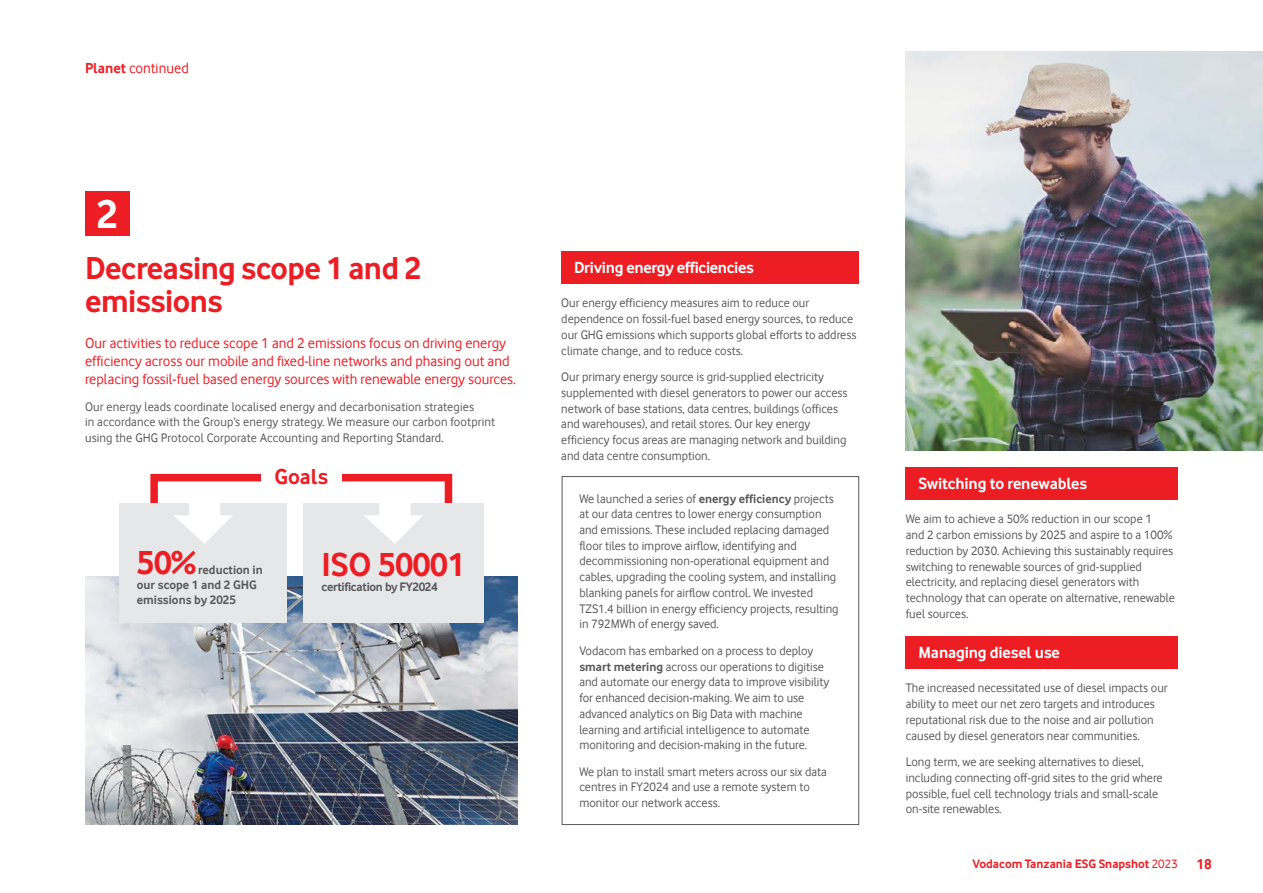
<style>
.page{position:relative;width:1263px;height:893px;background:#fff}
.page>*{position:absolute;margin:0;border:0;box-sizing:border-box;transform-origin:0 0}
.t1{font:700 42px "Vodafone Rg";color:#fff}
.t2{font:700 34.5px "Vodafone Rg";letter-spacing:-.01em;color:#ed1d24}
.t3{font:700 33px/33px "Vodafone Rg";letter-spacing:-.015em;color:#ed1d24}
.t4{font:700 22.5px "Vodafone Rg";color:#ed1d24}
.t5{font:700 16.8px "Vodafone Rg";letter-spacing:-.01em;color:#fff}
.t6{font:15px/18px "Vodafone Rg";color:#ed1d24}
.t7{font:12.75px/15.8px "Vodafone Rg";color:#58595b}
.t8{font:700 12.75px/15px "Vodafone Rg";color:#58595b}
.t9{font:700 12.75px "Vodafone Rg";color:#ed1d24}
.t10{font:700 12.75px "Vodafone Rg";letter-spacing:-.025em;color:#58595b}
.s1{font-weight:700}
.s2{font-weight:400}
.s3{font-size:15px}
</style>
<div class="page">
<img style="left:906px;top:52px;width:357px;height:399px">
<div style="left:85px;top:192px;width:45px;height:44px;background:#ed1d24"></div>
<img style="left:85px;top:576px;width:433px;height:249px">
<div style="left:119px;top:503px;width:168px;height:119px;background:#e6e7e8"></div>
<div style="left:303px;top:503px;width:180px;height:119px;background:#e6e7e8"></div>
<svg style="left:150px;top:473px;width:303px;height:71px"></svg>
<div style="left:561px;top:251px;width:297px;height:33px;background:#ed1d24"></div>
<div style="left:562px;top:476px;width:297px;height:349px;border:1px solid #58595b"></div>
<div style="left:906px;top:467px;width:272px;height:33px;background:#ed1d24"></div>
<div style="left:906px;top:636px;width:272px;height:33px;background:#ed1d24"></div>
<p class="t6" style="left:85px;top:59px;width:105px"><span class="s1">Planet</span> continued</p>
<h1 class="t1" style="left:97px;top:189px;width:23px">2</h1>
<h3 class="t3" style="left:85px;top:251px;width:338px">Decreasing scope 1 and 2 emissions</h3>
<p class="t6" style="left:85px;top:334px;width:432px">Our activities to reduce scope 1 and 2 emissions focus on driving energy efficiency across our mobile and fixed-line networks and phasing out and replacing fossil-fuel based energy sources with renewable energy sources.</p>
<p class="t7" style="left:85px;top:398px;width:412px">Our energy leads coordinate localised energy and decarbonisation strategies<br>in accordance with the Group’s energy strategy. We measure our carbon footprint using the GHG Protocol Corporate Accounting and Reporting Standard.</p>
<h3 class="t4" style="left:274px;top:463px;width:55px">Goals</h3>
<h2 class="t2" style="left:137px;top:543px;width:60px">50%</h2>
<p class="t8" style="left:137px;top:562px;width:127px;text-indent:61px">reduction in our scope 1 and 2 GHG emissions by 2025</p>
<h2 class="t2" style="left:322px;top:545px;width:145px">ISO 50001</h2>
<p class="t10" style="left:322px;top:579px;width:118px">certification by FY2024</p>
<h3 class="t5" style="left:574px;top:258px;width:181px">Driving energy efficiencies</h3>
<p class="t7" style="left:561px;top:295px;width:297px">Our energy efficiency measures aim to reduce our dependence on fossil-fuel based energy sources, to reduce our GHG emissions which supports global efforts to address climate change, and to reduce costs.</p>
<p class="t7" style="left:561px;top:369px;width:288px">Our primary energy source is grid-supplied electricity supplemented with diesel generators to power our access network of base stations, data centres, buildings (offices and warehouses), and retail stores. Our key energy efficiency focus areas are managing network and building and data centre consumption.</p>
<p class="t7" style="left:579px;top:490px;width:261px">We launched a series of <span class="s1">energy efficiency</span> projects at our data centres to lower energy consumption and emissions. These included replacing damaged floor tiles to improve airflow, identifying and decommissioning non-operational equipment and cables, upgrading the cooling system, and installing blanking panels for airflow control. We invested TZS1.4 billion in energy efficiency projects, resulting in 792MWh of energy saved.</p>
<p class="t7" style="left:579px;top:643px;width:251px">Vodacom has embarked on a process to deploy <span class="s1">smart metering</span> across our operations to digitise and automate our energy data to improve visibility for enhanced decision-making. We aim to use advanced analytics on Big Data with machine learning and artificial intelligence to automate monitoring and decision-making in the future.</p>
<p class="t7" style="left:579px;top:763px;width:249px">We plan to install smart meters across our six data centres in FY2024 and use a remote system to monitor our network access.</p>
<h3 class="t5" style="left:918px;top:474px;width:170px">Switching to renewables</h3>
<p class="t7" style="left:906px;top:511px;width:271px">We aim to achieve a 50% reduction in our scope 1<br>and 2 carbon emissions by 2025 and aspire to a 100% reduction by 2030. Achieving this sustainably requires switching to renewable sources of grid-supplied electricity, and replacing diesel generators with technology that can operate on alternative, renewable fuel sources.</p>
<h3 class="t5" style="left:918px;top:643px;width:143px">Managing diesel use</h3>
<p class="t7" style="left:906px;top:680px;width:263px">The increased necessitated use of diesel impacts our ability to meet our net zero targets and introduces reputational risk due to the noise and air pollution caused by diesel generators near communities.</p>
<p class="t7" style="left:906px;top:754px;width:258px">Long term, we are seeking alternatives to diesel, including connecting off-grid sites to the grid where possible, fuel cell technology trials and small-scale on-site renewables.</p>
<p class="t9" style="left:972px;top:856px;width:241px">Vodacom Tanzania ESG Snapshot <span class="s2">2023</span> <span class="s3">18</span></p>
</div>
